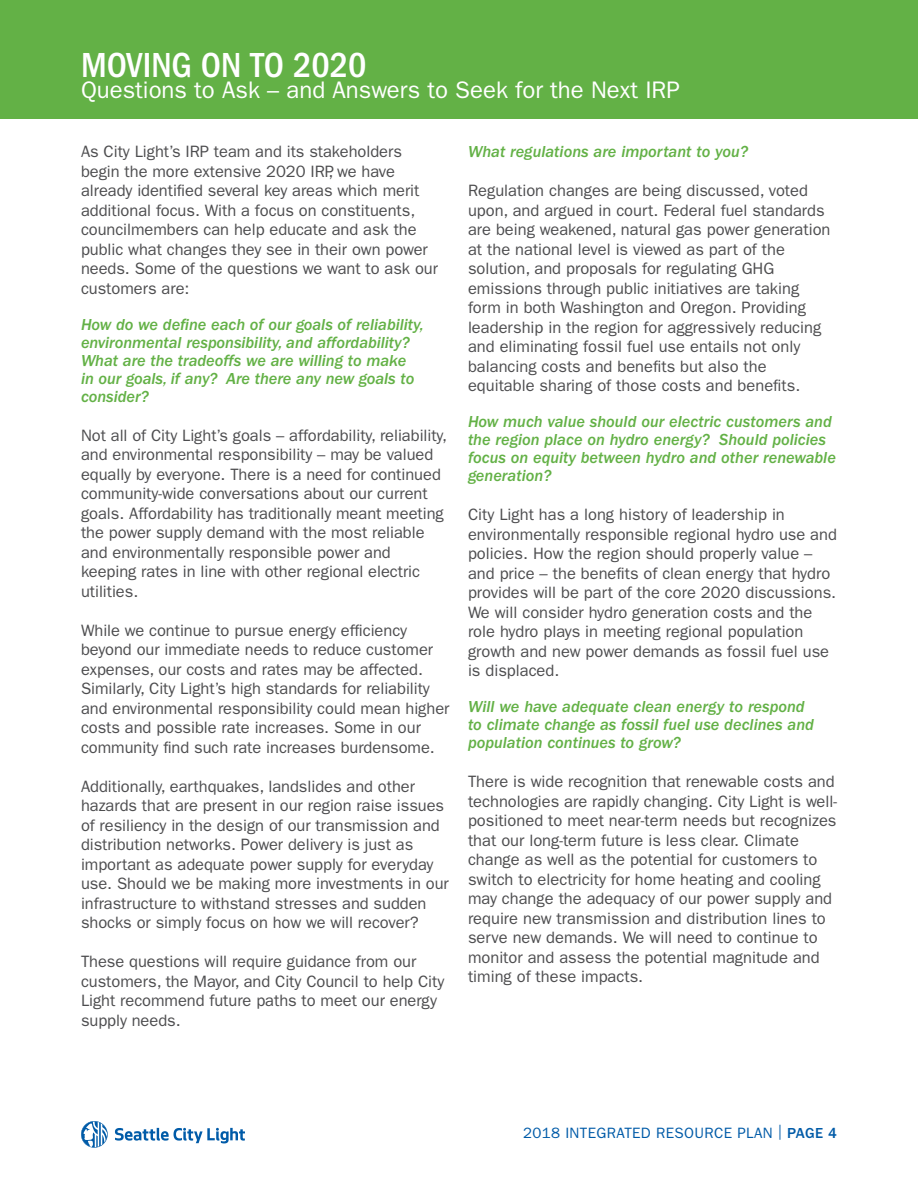
<style>
.page{position:relative;width:918px;height:1188px;background:#fff}
.page>*{position:absolute;margin:0;border:0;box-sizing:border-box;transform-origin:0 0}
.t1{font:500 condensed 36px "ITC Franklin Gothic Std";color:#fff}
.t2{font:24px "ITC Franklin Gothic Std";color:#fff}
.t3{font:16.5px/19.5px "ITC Franklin Gothic Std";letter-spacing:-.005em;color:#4d4d4f}
.t4{font:16.5px/18px "ITC Franklin Gothic Std Med It";color:#63b146}
.t5{font:15px "ITC Franklin Gothic Std";letter-spacing:.025em;color:#005ba8}
.s1{font-weight:500}
</style>
<div class="page">
<div style="left:0;top:0;width:918px;height:118px;background:#63b146"></div>
<svg style="left:115px;top:1128px;width:130px;height:15px"></svg>
<svg style="left:81px;top:1121px;width:27px;height:27px"></svg>
<h1 class="t1" style="left:81px;top:45px;width:287px">MOVING ON TO 2020</h1>
<h2 class="t2" style="left:81px;top:77px;width:600px">Questions to Ask – and Answers to Seek for the Next IRP</h2>
<p class="t3" style="left:81px;top:142px;width:359px">As City Light’s IRP team and its stakeholders begin the more extensive 2020 IRP, we have already identified several key areas which merit additional focus. With a focus on constituents, councilmembers can help educate and ask the public what changes they see in their own power needs. Some of the questions we want to ask our customers are:</p>
<p class="t4" style="left:81px;top:315px;width:344px">How do we define each of our goals of reliability, environmental responsibility, and affordability?<br>What are the tradeoffs we are willing to make<br>in our goals, if any? Are there any new goals to consider?</p>
<p class="t3" style="left:81px;top:425px;width:368px">Not all of City Light’s goals – affordability, reliability, and environmental responsibility – may be valued equally by everyone. There is a need for continued community-wide conversations about our current goals. Affordability has traditionally meant meeting the power supply demand with the most reliable and environmentally responsible power and keeping rates in line with other regional electric utilities.</p>
<p class="t3" style="left:81px;top:620px;width:370px">While we continue to pursue energy efficiency beyond our immediate needs to reduce customer expenses, our costs and rates may be affected.<br>Similarly, City Light’s high standards for reliability and environmental responsibility could mean higher costs and possible rate increases. Some in our community find such rate increases burdensome.</p>
<p class="t3" style="left:81px;top:776px;width:369px">Additionally, earthquakes, landslides and other hazards that are present in our region raise issues of resiliency in the design of our transmission and distribution networks. Power delivery is just as important as adequate power supply for everyday use. Should we be making more investments in our infrastructure to withstand stresses and sudden shocks or simply focus on how we will recover?</p>
<p class="t3" style="left:81px;top:952px;width:365px">These questions will require guidance from our customers, the Mayor, and City Council to help City Light recommend future paths to meet our energy supply needs.</p>
<p class="t4" style="left:468px;top:143px;width:282px">What regulations are important to you?</p>
<p class="t3" style="left:468px;top:181px;width:364px">Regulation changes are being discussed, voted upon, and argued in court. Federal fuel standards are being weakened, natural gas power generation at the national level is viewed as part of the solution, and proposals for regulating GHG emissions through public initiatives are taking form in both Washington and Oregon. Providing leadership in the region for aggressively reducing and eliminating fossil fuel use entails not only balancing costs and benefits but also the equitable sharing of those costs and benefits.</p>
<p class="t4" style="left:468px;top:413px;width:370px">How much value should our electric customers and the region place on hydro energy? Should policies focus on equity between hydro and other renewable generation?</p>
<p class="t3" style="left:468px;top:505px;width:371px">City Light has a long history of leadership in environmentally responsible regional hydro use and policies. How the region should properly value – and price – the benefits of clean energy that hydro provides will be part of the core 2020 discussions.<br>We will consider hydro generation costs and the role hydro plays in meeting regional population growth and new power demands as fossil fuel use is displaced.</p>
<p class="t4" style="left:468px;top:698px;width:348px">Will we have adequate clean energy to respond to climate change as fossil fuel use declines and population continues to grow?</p>
<p class="t3" style="left:468px;top:772px;width:371px">There is wide recognition that renewable costs and technologies are rapidly changing. City Light is well&shy;positioned to meet near-term needs but recognizes that our long-term future is less clear. Climate change as well as the potential for customers to switch to electricity for home heating and cooling may change the adequacy of our power supply and require new transmission and distribution lines to serve new demands. We will need to continue to monitor and assess the potential magnitude and timing of these impacts.</p>
<p class="t5" style="left:523px;top:1124px;width:315px">2018 INTEGRATED RESOURCE PLAN | <span class="s1">PAGE 4</span></p>
</div>
